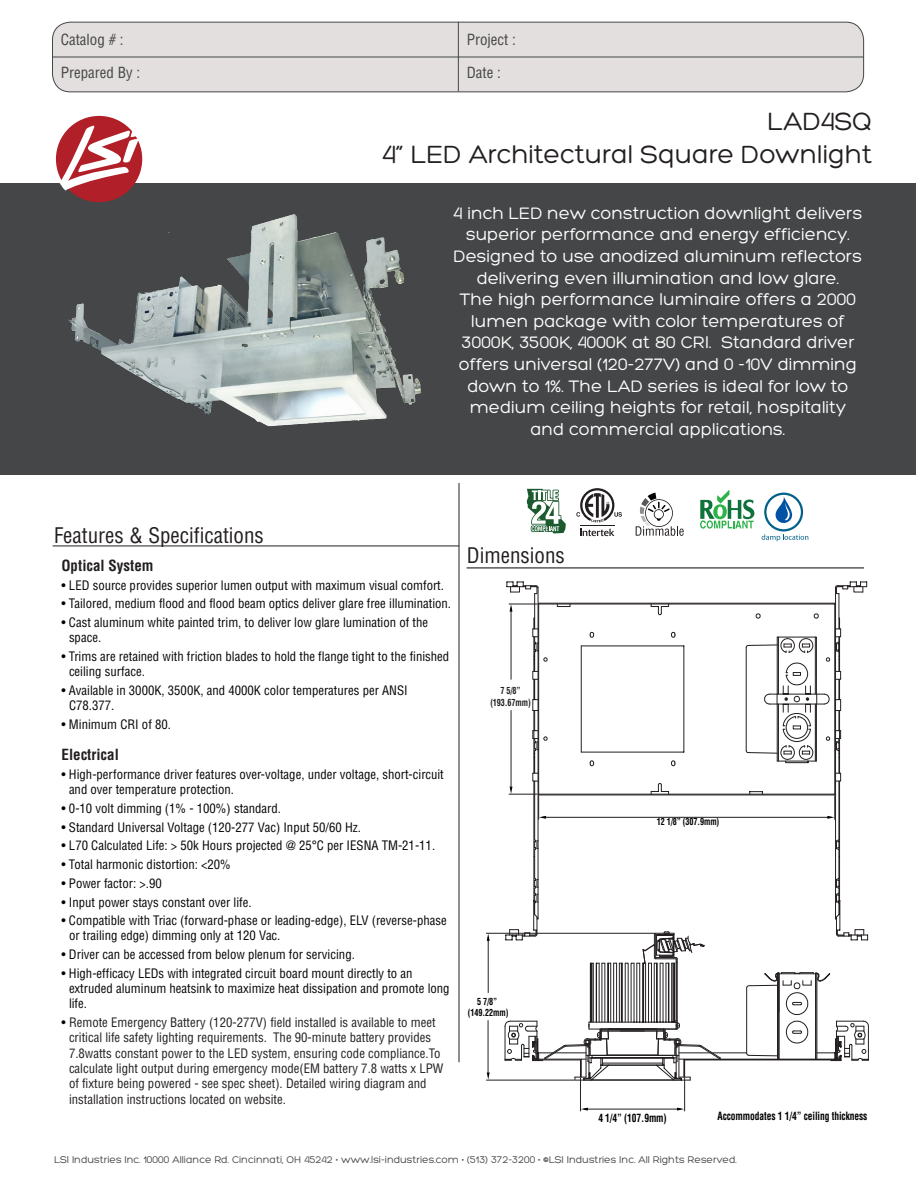
<style>
.page{position:relative;width:918px;height:1188px;background:#fff}
.page>*{position:absolute;margin:0;border:0;box-sizing:border-box;transform-origin:0 0}
.t1{font:27px "Hero";color:#231f20}
.t2{font:condensed 21px "Helvetica";color:#231f20}
.t3{font:18px/21.6px "Hero";color:#fff;text-align:center}
.t4{font:condensed 15px "Helvetica";color:#454647}
.Bulleted_text{font:700 condensed 15px "Helvetica";color:#231f20}
.Bulleted_text-2{font:condensed 12.75px/15.3px "Helvetica";color:#040503}
.Bulleted_text-3{font:condensed 12.75px/15.3px "Helvetica";color:#231f20}
.t5{font:700 condensed 11.1px "Helvetica";letter-spacing:-.01em;color:#000;scale:.85 1}
.t6{font:10.5px "Hero";color:#454647}
.t7{font:700 condensed 9.6px/11.4px "Helvetica";letter-spacing:-.01em;color:#000;text-align:center;scale:.85 1}
.t8{font:700 condensed 9.6px/11.4px "Helvetica";letter-spacing:-.01em;color:#231f20;text-align:center;scale:.85 1}
.s1{color:#040503}
</style>
<div class="page">
<div style="left:0;top:184px;width:916px;height:291px;background:#454647"></div>
<div style="left:52px;top:22px;width:812px;height:70px;background:#e3dfde;border-radius:18px"></div>
<div style="left:52px;top:22px;width:812px;height:70px;border:1px solid #454647;border-radius:18px"></div>
<hr style="left:52px;top:57px;width:812px;height:1px;background:#454647">
<hr style="left:458px;top:22px;width:1px;height:69px;background:#454647">
<hr style="left:459px;top:483px;width:1px;height:579px;background:#231f20">
<hr style="left:53px;top:546px;width:406px;height:1px;background:#231f20">
<hr style="left:467px;top:568px;width:397px;height:1px;background:#040503">
<svg style="left:636px;top:493px;width:48px;height:43px"></svg>
<svg style="left:700px;top:490px;width:54px;height:39px"></svg>
<svg style="left:527px;top:489px;width:39px;height:45px"></svg>
<svg style="left:580px;top:529px;width:34px;height:7px"></svg>
<hr style="left:580px;top:525px;width:34px;height:1px;background:#231f20">
<svg style="left:576px;top:488px;width:46px;height:34px"></svg>
<svg style="left:762px;top:493px;width:46px;height:48px"></svg>
<img style="left:65px;top:199px;width:363px;height:263px">
<hr style="left:486px;top:933px;width:169px;height:1px;background:#231f20">
<hr style="left:486px;top:1080px;width:88px;height:1px;background:#231f20">
<hr style="left:488px;top:937px;width:1px;height:56px;background:#231f20">
<hr style="left:538px;top:588px;width:1px;height:331px;background:#231f20">
<hr style="left:534px;top:594px;width:1px;height:35px;background:#231f20">
<svg style="left:506px;top:582px;width:33px;height:12px"></svg>
<hr style="left:835px;top:588px;width:1px;height:331px;background:#231f20">
<hr style="left:839px;top:594px;width:1px;height:35px;background:#231f20">
<svg style="left:835px;top:582px;width:32px;height:12px"></svg>
<hr style="left:580px;top:1078px;width:1px;height:33px;background:#231f20">
<hr style="left:684px;top:1078px;width:1px;height:33px;background:#231f20">
<hr style="left:584px;top:1109px;width:97px;height:1px;background:#231f20">
<svg style="left:487px;top:934px;width:3px;height:7px"></svg>
<svg style="left:487px;top:1072px;width:3px;height:8px"></svg>
<svg style="left:581px;top:1108px;width:7px;height:3px"></svg>
<svg style="left:677px;top:1108px;width:7px;height:3px"></svg>
<svg style="left:504px;top:602px;width:365px;height:479px"></svg>
<hr style="left:511px;top:711px;width:1px;height:76px;background:#231f20">
<hr style="left:488px;top:1021px;width:1px;height:51px;background:#231f20">
<div style="left:56px;top:116px;width:86px;height:86px;background:#b11f28;border-radius:50%"></div>
<svg style="left:60px;top:125px;width:79px;height:66px"></svg>
<p class="t4" style="left:61px;top:30px;width:64px">Catalog # :</p>
<p class="t4" style="left:467px;top:30px;width:51px">Project :</p>
<p class="t4" style="left:61px;top:63px;width:81px">Prepared By :</p>
<p class="t4" style="left:467px;top:63px;width:36px">Date :</p>
<p class="t1" style="left:767px;top:108px;width:107px">LAD4SQ</p>
<p class="t1" style="left:382px;top:140px;width:492px">4” LED Architectural Square Downlight</p>
<p class="t3" style="left:454px;top:202px;width:410px">4 inch LED new construction downlight delivers superior performance and energy efficiency.<br>Designed to use anodized aluminum reflectors delivering even illumination and low glare.<br>The high performance luminaire offers a 2000 lumen package with color temperatures of 3000K, 3500K, 4000K at 80 CRI. Standard driver offers universal (120-277V) and 0 -10V dimming down to 1%. The LAD series is ideal for low to medium ceiling heights for retail, hospitality and commercial applications.</p>
<p class="t2" style="left:54px;top:522px;width:211px">Features &amp; Specifications</p>
<p class="Bulleted_text" style="left:62px;top:556px;width:94px">Optical System</p>
<p class="Bulleted_text-2" style="left:62px;top:577px;width:384px">• LED source provides superior lumen output with maximum visual comfort.</p>
<p class="Bulleted_text-2" style="left:62px;top:596px;width:391px">• Tailored, medium flood and flood beam optics deliver glare free illumination.</p>
<p class="Bulleted_text-2" style="left:69px;top:615px;width:361px;text-indent:-8px">• Cast aluminum white painted trim, to deliver low glare lumination of the space.</p>
<p class="Bulleted_text-2" style="left:69px;top:649px;width:382px;text-indent:-7px">• Trims are retained with friction blades to hold the flange tight to the finished ceiling surface.</p>
<p class="Bulleted_text-2" style="left:69px;top:683px;width:340px;text-indent:-8px">• Available in 3000K, 3500K, and 4000K color temperatures per ANSI<br>C78.377.</p>
<p class="Bulleted_text-2" style="left:62px;top:717px;width:111px">• Minimum CRI of 80.</p>
<p class="Bulleted_text" style="left:62px;top:746px;width:59px">Electrical</p>
<p class="Bulleted_text-2" style="left:69px;top:767px;width:376px;text-indent:-8px">• High-performance driver features over-voltage, under voltage, short-circuit and over temperature protection.</p>
<p class="Bulleted_text-2" style="left:62px;top:801px;width:221px">• 0-10 volt dimming (1% - 100%) standard.</p>
<p class="Bulleted_text-2" style="left:62px;top:819px;width:301px">• Standard Universal Voltage (120-277 Vac) Input 50/60 Hz.</p>
<p class="Bulleted_text-2" style="left:62px;top:838px;width:375px">• L70 Calculated Life: &gt; 50k Hours projected @ 25°C per IESNA TM-21-11.</p>
<p class="Bulleted_text-2" style="left:62px;top:857px;width:171px">• Total harmonic distortion: &lt;20%</p>
<p class="Bulleted_text-2" style="left:62px;top:875px;width:102px">• Power factor: &gt;.90</p>
<p class="Bulleted_text-2" style="left:62px;top:894px;width:192px">• Input power stays constant over life.</p>
<p class="Bulleted_text-2" style="left:69px;top:913px;width:379px;text-indent:-8px">• Compatible with Triac (forward-phase or leading-edge), ELV (reverse-phase or trailing edge) dimming only at 120 Vac.</p>
<p class="Bulleted_text-2" style="left:62px;top:947px;width:295px">• Driver can be accessed from below plenum for servicing.</p>
<p class="Bulleted_text-2" style="left:69px;top:965px;width:382px;text-indent:-8px">• High-efficacy LEDs with integrated circuit board mount directly to an extruded aluminum heatsink to maximize heat dissipation and promote long life.</p>
<p class="Bulleted_text-3" style="left:69px;top:1015px;width:376px;text-indent:-8px"><span class="s1">•</span> Remote Emergency Battery (120-277V) field installed is available to meet critical life safety lighting requirements. The 90-minute battery provides 7.8watts constant power to the LED system, ensuring code compliance.To calculate light output during emergency mode(EM battery 7.8 watts x LPW of fixture being powered - see spec sheet). Detailed wiring diagram and installation instructions located on website.</p>
<p class="t2" style="left:467px;top:543px;width:99px">Dimensions</p>
<p class="t8" style="left:490px;top:685px;width:49px">7 5/8” (193.67mm)</p>
<p class="t7" style="left:468px;top:996px;width:49px">5 7/8” (149.22mm)</p>
<p class="t7" style="left:657px;top:816px;width:75px">12 1/8” (307.9mm)</p>
<p class="t5" style="left:598px;top:1111px;width:82px">4 1/4” (107.9mm)</p>
<p class="t5" style="left:717px;top:1109px;width:178px">Accommodates 1 1/4” ceiling thickness</p>
<p class="t6" style="left:54px;top:1155px;width:685px">LSI Industries Inc. 10000 Alliance Rd. Cincinnati, OH 45242 • www.lsi-industries.com • (513) 372-3200 • ©LSI Industries Inc. All Rights Reserved.</p>
</div>
